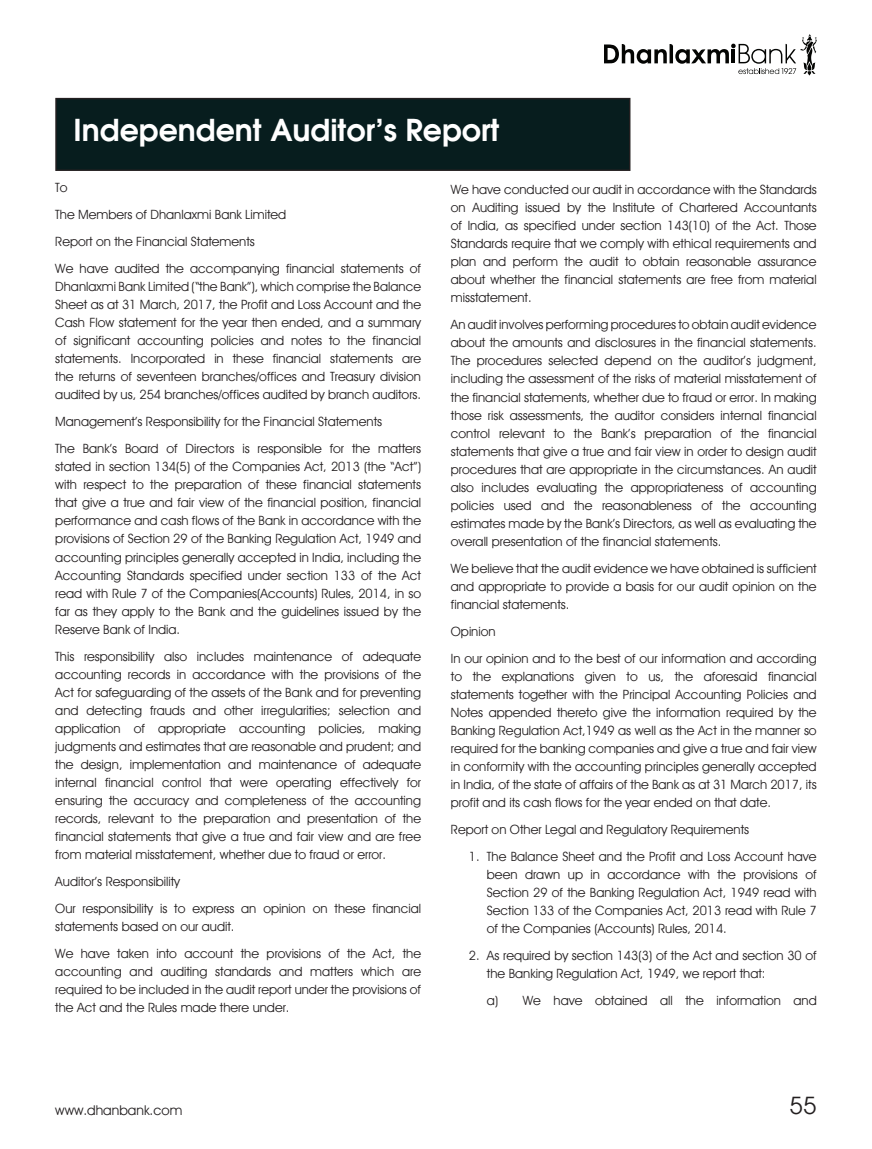
<style>
.page{position:relative;width:872px;height:1149px;background:#fff}
.page>*{position:absolute;margin:0;border:0;box-sizing:border-box;transform-origin:0 0}
.t1{font:600 30px "Avant Garde";color:#fff}
.t2{font:24px "Avant Guard Regular SWFTE";color:#231f20}
.t3{font:13.5px "Avant Guard Regular SWFTE";color:#231f20}
.t4{font:12.75px/18px "Avant Guard Regular SWFTE";color:#231f20;text-align:justify}
</style>
<div class="page">
<svg style="left:604px;top:34px;width:212px;height:42px"></svg>
<div style="left:56px;top:99px;width:573px;height:71px;background:#071d1e"></div>
<div style="left:55px;top:98px;width:575px;height:73px;border:2px solid #231f20"></div>
<h1 class="t1" style="left:73px;top:110px;width:427px">Independent Auditor’s Report</h1>
<p class="t4" style="left:451px;top:180px;width:367px">We have conducted our audit in accordance with the Standards on Auditing issued by the Institute of Chartered Accountants of India, as specified under section 143(10) of the Act. Those Standards require that we comply with ethical requirements and plan and perform the audit to obtain reasonable assurance about whether the financial statements are free from material misstatement.</p>
<p class="t4" style="left:451px;top:316px;width:367px">An audit involves performing procedures to obtain audit evidence about the amounts and disclosures in the financial statements.<br>The procedures selected depend on the auditor’s judgment, including the assessment of the risks of material misstatement of the financial statements, whether due to fraud or error. In making those risk assessments, the auditor considers internal financial control relevant to the Bank’s preparation of the financial statements that give a true and fair view in order to design audit procedures that are appropriate in the circumstances. An audit also includes evaluating the appropriateness of accounting policies used and the reasonableness of the accounting estimates made by the Bank’s Directors, as well as evaluating the overall presentation of the financial statements.</p>
<p class="t4" style="left:451px;top:559px;width:367px">We believe that the audit evidence we have obtained is sufficient and appropriate to provide a basis for our audit opinion on the financial statements.</p>
<p class="t4" style="left:451px;top:617px;width:367px;line-height:27px">Opinion<br>In our opinion and to the best of our information and according</p>
<p class="t4" style="left:451px;top:667px;width:367px">to the explanations given to us, the aforesaid financial statements together with the Principal Accounting Policies and Notes appended thereto give the information required by the Banking Regulation Act,1949 as well as the Act in the manner so required for the banking companies and give a true and fair view in conformity with the accounting principles generally accepted in India, of the state of affairs of the Bank as at 31 March 2017, its profit and its cash flows for the year ended on that date.</p>
<p class="t4" style="left:451px;top:820px;width:300px">Report on Other Legal and Regulatory Requirements</p>
<p class="t4" style="left:487px;top:847px;width:331px;text-indent:-18px">1. The Balance Sheet and the Profit and Loss Account have been drawn up in accordance with the provisions of Section 29 of the Banking Regulation Act, 1949 read with Section 133 of the Companies Act, 2013 read with Rule 7 of the Companies (Accounts) Rules, 2014.</p>
<p class="t4" style="left:487px;top:946px;width:331px;text-indent:-18px">2. As required by section 143(3) of the Act and section 30 of the Banking Regulation Act, 1949, we report that:</p>
<p class="t4" style="left:487px;top:991px;width:331px">a) We have obtained all the information and</p>
<p class="t4" style="left:55px;top:174px;width:367px;line-height:27px;text-align:left">To<br>The Members of Dhanlaxmi Bank Limited<br>Report on the Financial Statements<br>We have audited the accompanying financial statements of</p>
<p class="t4" style="left:55px;top:277px;width:367px">Dhanlaxmi Bank Limited (“the Bank”), which comprise the Balance Sheet as at 31 March, 2017, the Profit and Loss Account and the Cash Flow statement for the year then ended, and a summary of significant accounting policies and notes to the financial statements. Incorporated in these financial statements are the returns of seventeen branches/offices and Treasury division audited by us, 254 branches/offices audited by branch auditors.</p>
<p class="t4" style="left:55px;top:408px;width:367px;line-height:27px">Management’s Responsibility for the Financial Statements<br>The Bank’s Board of Directors is responsible for the matters</p>
<p class="t4" style="left:55px;top:457px;width:367px">stated in section 134(5) of the Companies Act, 2013 (the “Act”) with respect to the preparation of these financial statements that give a true and fair view of the financial position, financial performance and cash flows of the Bank in accordance with the provisions of Section 29 of the Banking Regulation Act, 1949 and accounting principles generally accepted in India, including the Accounting Standards specified under section 133 of the Act read with Rule 7 of the Companies(Accounts) Rules, 2014, in so far as they apply to the Bank and the guidelines issued by the Reserve Bank of India.</p>
<p class="t4" style="left:55px;top:646px;width:367px">This responsibility also includes maintenance of adequate accounting records in accordance with the provisions of the Act for safeguarding of the assets of the Bank and for preventing and detecting frauds and other irregularities; selection and application of appropriate accounting policies, making judgments and estimates that are reasonable and prudent; and the design, implementation and maintenance of adequate internal financial control that were operating effectively for ensuring the accuracy and completeness of the accounting records, relevant to the preparation and presentation of the financial statements that give a true and fair view and are free from material misstatement, whether due to fraud or error.</p>
<p class="t4" style="left:55px;top:867px;width:367px;line-height:27px">Auditor’s Responsibility<br>Our responsibility is to express an opinion on these financial</p>
<p class="t4" style="left:55px;top:912px;width:367px;line-height:27px">statements based on our audit.<br>We have taken into account the provisions of the Act, the</p>
<p class="t4" style="left:55px;top:961px;width:367px">accounting and auditing standards and matters which are required to be included in the audit report under the provisions of the Act and the Rules made there under.</p>
<p class="t3" style="left:55px;top:1101px;width:129px">www.dhanbank.com</p>
<h2 class="t2" style="left:789px;top:1090px;width:29px">55</h2>
</div>
